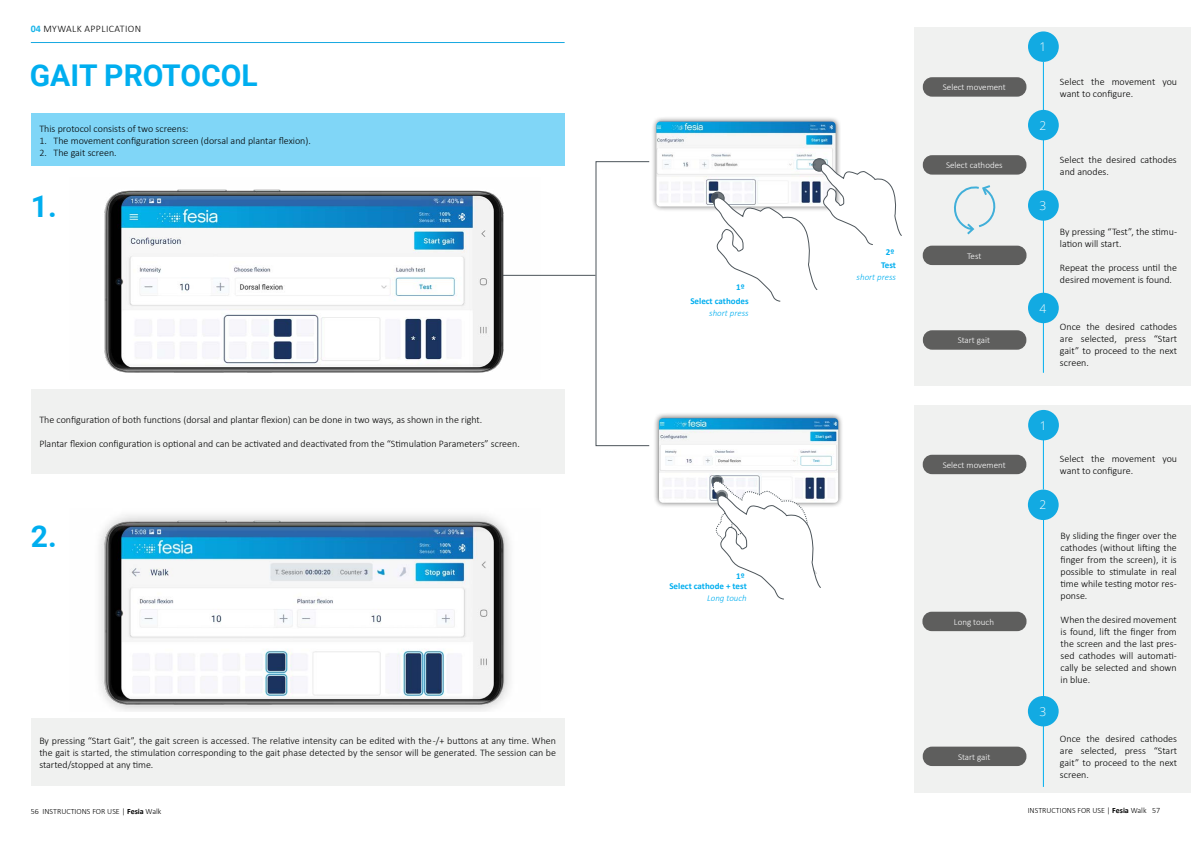
<style>
.page{position:relative;width:1191px;height:842px;background:#fff}
.page>*{position:absolute;margin:0;border:0;box-sizing:border-box;transform-origin:0 0}
.t1{font:700 30px "Roboto";color:#00aeef}
.t2{font:300 12px "Open Sans";color:#fff}
.t3{font:300 10px/12px "Calibri";color:#000;text-align:justify}
.t4{font:300 10px "Calibri";letter-spacing:.04em;color:#000}
.t5{font:300 9px "Calibri";color:#fff}
.t6{font:700 9px/10px "Calibri";color:#00aeef;text-align:right}
.t7{font:italic 300 9px "Calibri";color:#00aeef}
.t8{font:300 8px "Calibri";color:#000}
.s1{font-weight:700;color:#18b4e9}
.s2{font-weight:700}
</style>
<div class="page">
<div style="left:914px;top:27px;width:277px;height:359px;background:#f0f1f0"></div>
<hr style="left:502px;top:275px;width:93px;height:1px;background:#4d555b">
<div style="left:31px;top:114px;width:533px;height:52px;background:#80d6f7"></div>
<div style="left:31px;top:389px;width:533px;height:85px;background:#f0f1f0"></div>
<div style="left:31px;top:719px;width:533px;height:67px;background:#f0f1f0"></div>
<div style="left:922px;top:77px;width:104px;height:20px;background:#5e5e5d;border-radius:9px"></div>
<div style="left:922px;top:246px;width:104px;height:19px;background:#5e5e5d;border-radius:9px"></div>
<hr style="left:1043px;top:62px;width:1px;height:50px;background:#00aeef">
<div style="left:1028px;top:31px;width:30px;height:31px;background:#12aae2;border-radius:50%"></div>
<hr style="left:1043px;top:220px;width:1px;height:80px;background:#00aeef">
<div style="left:1028px;top:110px;width:30px;height:30px;background:#12aae2;border-radius:50%"></div>
<div style="left:1028px;top:190px;width:30px;height:31px;background:#12aae2;border-radius:50%"></div>
<div style="left:923px;top:330px;width:103px;height:20px;background:#5e5e5d;border-radius:9px"></div>
<div style="left:914px;top:405px;width:277px;height:388px;background:#f0f1f0"></div>
<div style="left:922px;top:612px;width:104px;height:19px;background:#5e5e5d;border-radius:9px"></div>
<hr style="left:1043px;top:520px;width:1px;height:176px;background:#00aeef">
<div style="left:1028px;top:410px;width:31px;height:30px;background:#12aae2;border-radius:50%"></div>
<div style="left:1028px;top:490px;width:30px;height:30px;background:#12aae2;border-radius:50%"></div>
<hr style="left:1043px;top:726px;width:1px;height:61px;background:#00aeef">
<div style="left:922px;top:747px;width:104px;height:19px;background:#5e5e5d;border-radius:9px"></div>
<div style="left:627px;top:660px;width:9px;height:9px;border:1px solid #fff;border-radius:50%"></div>
<div style="left:922px;top:155px;width:104px;height:20px;background:#5e5e5d;border-radius:9px"></div>
<div style="left:1028px;top:293px;width:30px;height:30px;background:#12aae2;border-radius:50%"></div>
<hr style="left:1043px;top:140px;width:1px;height:50px;background:#00aeef">
<svg style="left:954px;top:185px;width:42px;height:50px"></svg>
<hr style="left:1043px;top:323px;width:1px;height:50px;background:#00aeef">
<div style="left:922px;top:455px;width:104px;height:19px;background:#5e5e5d;border-radius:9px"></div>
<hr style="left:1043px;top:439px;width:1px;height:50px;background:#00aeef">
<div style="left:1028px;top:696px;width:30px;height:30px;background:#12aae2;border-radius:50%"></div>
<img style="left:104px;top:189px;width:437px;height:184px">
<div style="left:650px;top:116px;width:191px;height:96px;background:#000;opacity:.6"></div>
<img style="left:656px;top:122px;width:179px;height:85px">
<div style="left:711px;top:192px;width:13px;height:13px;border:1px solid #4d555b;border-radius:50%"></div>
<svg style="left:813px;top:159px;width:13px;height:12px"></svg>
<div style="left:812px;top:158px;width:14px;height:14px;border:1px solid #4d555b;border-radius:50%"></div>
<svg style="left:713px;top:163px;width:189px;height:139px"></svg>
<img style="left:99px;top:515px;width:411px;height:196px">
<hr style="left:31px;top:42px;width:533px;height:1px;background:#17a9e1">
<div style="left:653px;top:412px;width:190px;height:96px;background:#000;opacity:.6"></div>
<img style="left:659px;top:418px;width:179px;height:85px">
<svg style="left:711px;top:476px;width:12px;height:11px"></svg>
<div style="left:711px;top:475px;width:12px;height:12px;border:1px solid #4d555b;border-radius:50%"></div>
<svg style="left:713px;top:481px;width:109px;height:119px"></svg>
<p class="t4" style="left:31px;top:22px;width:112px"><span class="s1">04</span> MYWALK APPLICATION</p>
<h1 class="t1" style="left:30px;top:54px;width:229px">GAIT PROTOCOL</h1>
<p class="t3" style="left:39px;top:122px;width:151px">This protocol consists of two screens:</p>
<p class="t3" style="left:39px;top:134px;width:273px">1. The movement configuration screen (dorsal and plantar flexion).</p>
<p class="t3" style="left:39px;top:146px;width:79px">2. The gait screen.</p>
<h1 class="t1" style="left:31px;top:185px;width:27px">1.</h1>
<p class="t3" style="left:39px;top:414px;width:444px">The configuration of both functions (dorsal and plantar flexion) can be done in two ways, as shown in the right.</p>
<p class="t3" style="left:39px;top:438px;width:482px">Plantar flexion configuration is optional and can be activated and deactivated from the “Stimulation Parameters” screen.</p>
<h1 class="t1" style="left:31px;top:515px;width:27px">2.</h1>
<p class="t3" style="left:39px;top:734px;width:518px">By pressing “Start Gait”, the gait screen is accessed. The relative intensity can be edited with the -/+ buttons at any time. When the gait is started, the stimulation corresponding to the gait phase detected by the sensor will be generated. The session can be started/stopped at any time.</p>
<p class="t6" style="left:736px;top:282px;width:10px">1º</p>
<p class="t6" style="left:690px;top:296px;width:60px">Select cathodes</p>
<p class="t7" style="left:709px;top:308px;width:41px">short press</p>
<p class="t6" style="left:669px;top:571px;width:79px">1º<br>Select cathode + test</p>
<p class="t7" style="left:707px;top:592px;width:41px">Long touch</p>
<p class="t6" style="left:886px;top:247px;width:10px">2º</p>
<p class="t6" style="left:881px;top:260px;width:16px">Test</p>
<p class="t7" style="left:856px;top:271px;width:41px">short press</p>
<p class="t5" style="left:942px;top:82px;width:64px">Select movement</p>
<p class="t2" style="left:1039px;top:39px;width:8px">1</p>
<p class="t2" style="left:1039px;top:117px;width:8px">2</p>
<p class="t3" style="left:1060px;top:75px;width:119px">Select the movement you want to configure.</p>
<p class="t5" style="left:946px;top:160px;width:58px">Select cathodes</p>
<p class="t3" style="left:1060px;top:153px;width:118px">Select the desired cathodes and anodes.</p>
<p class="t5" style="left:967px;top:250px;width:16px">Test</p>
<p class="t5" style="left:957px;top:335px;width:34px">Start gait</p>
<p class="t5" style="left:942px;top:459px;width:64px">Select movement</p>
<p class="t5" style="left:954px;top:616px;width:42px">Long touch</p>
<p class="t5" style="left:958px;top:751px;width:34px">Start gait</p>
<p class="t2" style="left:1039px;top:197px;width:8px">3</p>
<p class="t2" style="left:1039px;top:300px;width:8px">4</p>
<p class="t3" style="left:1060px;top:226px;width:119px">By pressing “Test”, the stimu&shy;lation will start.</p>
<p class="t3" style="left:1060px;top:262px;width:119px">Repeat the process until the desired movement is found.</p>
<p class="t3" style="left:1060px;top:320px;width:119px">Once the desired cathodes are selected, press “Start gait” to proceed to the next screen.</p>
<p class="t2" style="left:1039px;top:417px;width:8px">1</p>
<p class="t2" style="left:1039px;top:497px;width:8px">2</p>
<p class="t2" style="left:1039px;top:703px;width:8px">3</p>
<p class="t3" style="left:1060px;top:453px;width:119px">Select the movement you want to configure.</p>
<p class="t3" style="left:1060px;top:530px;width:118px">By sliding the finger over the cathodes (without lifting the finger from the screen), it is possible to stimulate in real time while testing motor res&shy;ponse.</p>
<p class="t3" style="left:1060px;top:614px;width:118px">When the desired movement is found, lift the finger from the screen and the last pres&shy;sed cathodes will automati&shy;cally be selected and shown in blue.</p>
<p class="t3" style="left:1060px;top:733px;width:119px">Once the desired cathodes are selected, press “Start gait” to proceed to the next screen.</p>
<p class="t8" style="left:31px;top:806px;width:132px">56 INSTRUCTIONS FOR USE | <span class="s2">Fesia</span> Walk</p>
<p class="t8" style="left:1027px;top:805px;width:134px">INSTRUCTIONS FOR USE | <span class="s2">Fesia</span> Walk 57</p>
</div>
